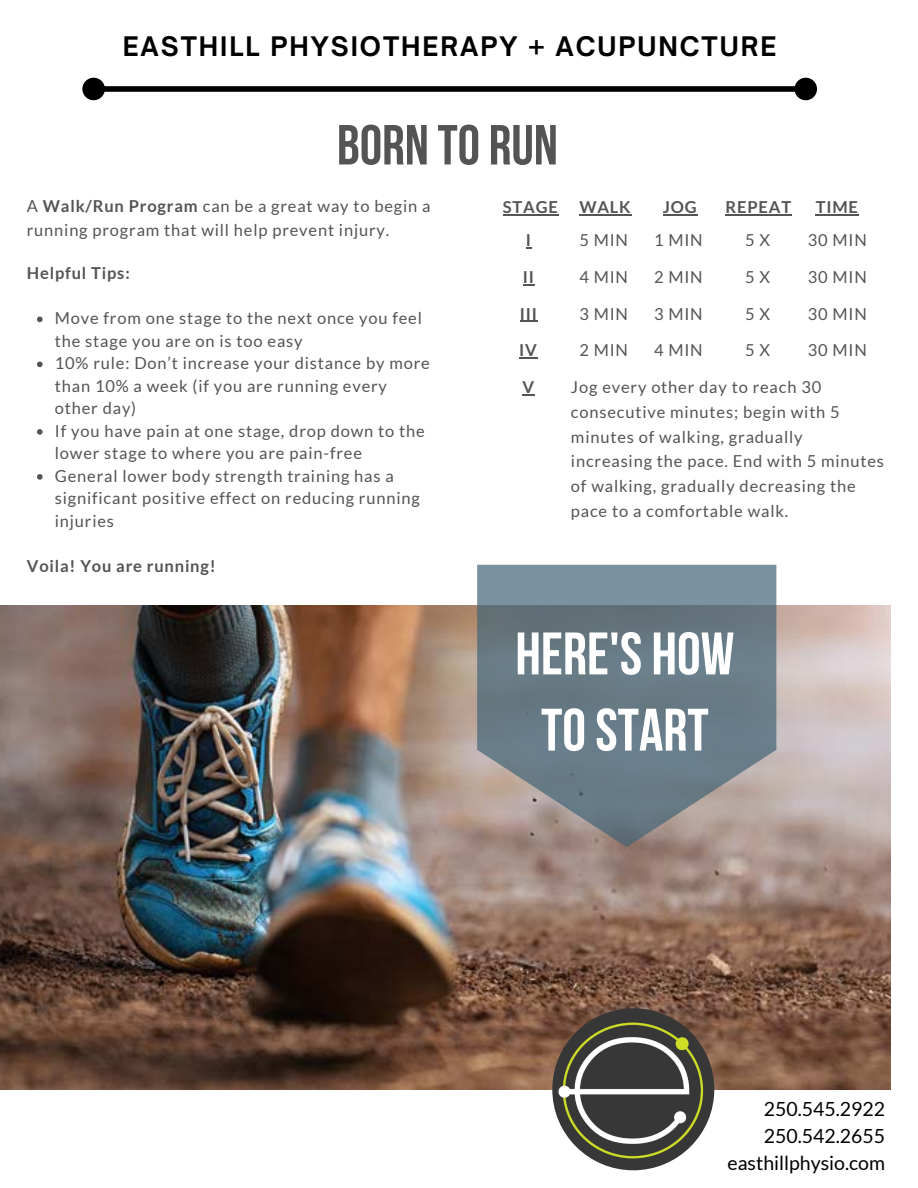
<style>
.page{position:relative;width:918px;height:1188px;background:#fff}
.page>*{position:absolute;margin:0;border:0;box-sizing:border-box;transform-origin:0 0}
.t1{font:700 59.85px/76.2px "Bebas Neue";color:#fff;text-align:center}
.t2{font:700 56.4px "Bebas Neue";color:#545454}
.t3{font:700 25.8px "Open Sauce One";letter-spacing:.075em;color:#000}
.t4{font:19.5px/27px "Lato";color:#000;text-align:right}
.t5{font:16.5px/22.5px "Lato";letter-spacing:.05em;color:#545454}
.t6{font:700 16.5px "Lato";letter-spacing:.05em;color:#545454}
.s1{font-weight:700}
</style>
<div class="page">
<img style="left:0;top:605px;width:890px;height:484px">
<div style="left:105px;top:86px;width:690px;height:6px;background:#000"></div>
<svg style="left:82px;top:77px;width:27px;height:24px"></svg>
<svg style="left:791px;top:77px;width:26px;height:24px"></svg>
<svg style="left:477px;top:565px;width:299px;height:282px;background:#76838b"></svg>
<div style="left:552px;top:1008px;width:162px;height:162px;background:#373737;border-radius:50%"></div>
<svg style="left:37px;top:317px;width:6px;height:5px"></svg>
<svg style="left:37px;top:362px;width:6px;height:5px"></svg>
<svg style="left:37px;top:429px;width:6px;height:6px"></svg>
<svg style="left:37px;top:474px;width:6px;height:6px"></svg>
<img style="left:551px;top:1018px;width:166px;height:144px">
<hr style="left:503px;top:214px;width:56px;height:1px;background:#545454">
<hr style="left:579px;top:214px;width:53px;height:1px;background:#545454">
<hr style="left:663px;top:214px;width:34px;height:1px;background:#545454">
<hr style="left:726px;top:214px;width:66px;height:1px;background:#545454">
<hr style="left:816px;top:214px;width:43px;height:1px;background:#545454">
<svg style="left:523px;top:284px;width:12px;height:1px"></svg>
<svg style="left:520px;top:321px;width:18px;height:1px"></svg>
<svg style="left:519px;top:358px;width:19px;height:1px"></svg>
<svg style="left:523px;top:394px;width:12px;height:1px"></svg>
<h3 class="t3" style="left:123px;top:31px;width:655px">EASTHILL PHYSIOTHERAPY + ACUPUNCTURE</h3>
<h2 class="t2" style="left:337px;top:122px;width:222px">BORN TO RUN</h2>
<p class="t5" style="left:27px;top:193px;width:405px;line-height:24.8px">A <span class="s1">Walk/Run Program</span> can be a great way to begin a running program that will help prevent injury.</p>
<p class="t6" style="left:27px;top:263px;width:104px">Helpful Tips:</p>
<p class="t5" style="left:55px;top:307px;width:376px">Move from one stage to the next once you feel the stage you are on is too easy<br>10% rule: Don’t increase your distance by more than 10% a week (if you are running every other day)<br>If you have pain at one stage, drop down to the lower stage to where you are pain-free<br>General lower body strength training has a significant positive effect on reducing running injuries</p>
<p class="t6" style="left:27px;top:556px;width:190px">Voila! You are running!</p>
<p class="t6" style="left:503px;top:197px;width:57px">STAGE</p>
<p class="t6" style="left:579px;top:197px;width:53px">WALK</p>
<p class="t6" style="left:663px;top:197px;width:35px">JOG</p>
<p class="t6" style="left:726px;top:197px;width:67px">REPEAT</p>
<p class="t6" style="left:816px;top:197px;width:44px">TIME</p>
<p class="t6" style="left:526px;top:230px;width:7px">I</p>
<p class="t6" style="left:523px;top:267px;width:13px">II</p>
<p class="t6" style="left:520px;top:303px;width:19px">III</p>
<p class="t6" style="left:519px;top:340px;width:19px">IV</p>
<p class="t6" style="left:523px;top:377px;width:13px">V</p>
<p class="t5" style="left:808px;top:229px;width:61px">30 MIN</p>
<p class="t5" style="left:808px;top:265px;width:61px">30 MIN</p>
<p class="t5" style="left:808px;top:302px;width:61px">30 MIN</p>
<p class="t5" style="left:808px;top:339px;width:61px">30 MIN</p>
<p class="t5" style="left:654px;top:229px;width:50px">1 MIN</p>
<p class="t5" style="left:579px;top:229px;width:50px">5 MIN</p>
<p class="t5" style="left:579px;top:265px;width:50px">4 MIN</p>
<p class="t5" style="left:579px;top:302px;width:50px">3 MIN</p>
<p class="t5" style="left:579px;top:339px;width:50px">2 MIN</p>
<p class="t5" style="left:745px;top:229px;width:26px">5 X</p>
<p class="t5" style="left:745px;top:265px;width:26px">5 X</p>
<p class="t5" style="left:745px;top:302px;width:26px">5 X</p>
<p class="t5" style="left:745px;top:339px;width:26px">5 X</p>
<p class="t5" style="left:654px;top:265px;width:50px">2 MIN</p>
<p class="t5" style="left:654px;top:302px;width:50px">3 MIN</p>
<p class="t5" style="left:654px;top:339px;width:50px">4 MIN</p>
<p class="t5" style="left:571px;top:374px;width:315px;line-height:24.8px">Jog every other day to reach 30 consecutive minutes; begin with 5 minutes of walking, gradually increasing the pace. End with 5 minutes of walking, gradually decreasing the pace to a comfortable walk.</p>
<h1 class="t1" style="left:515px;top:621px;width:221px">HERE'S HOW<br>TO START</h1>
<p class="t4" style="left:728px;top:1095px;width:159px">250.545.2922<br>250.542.2655 easthillphysio.com</p>
</div>
